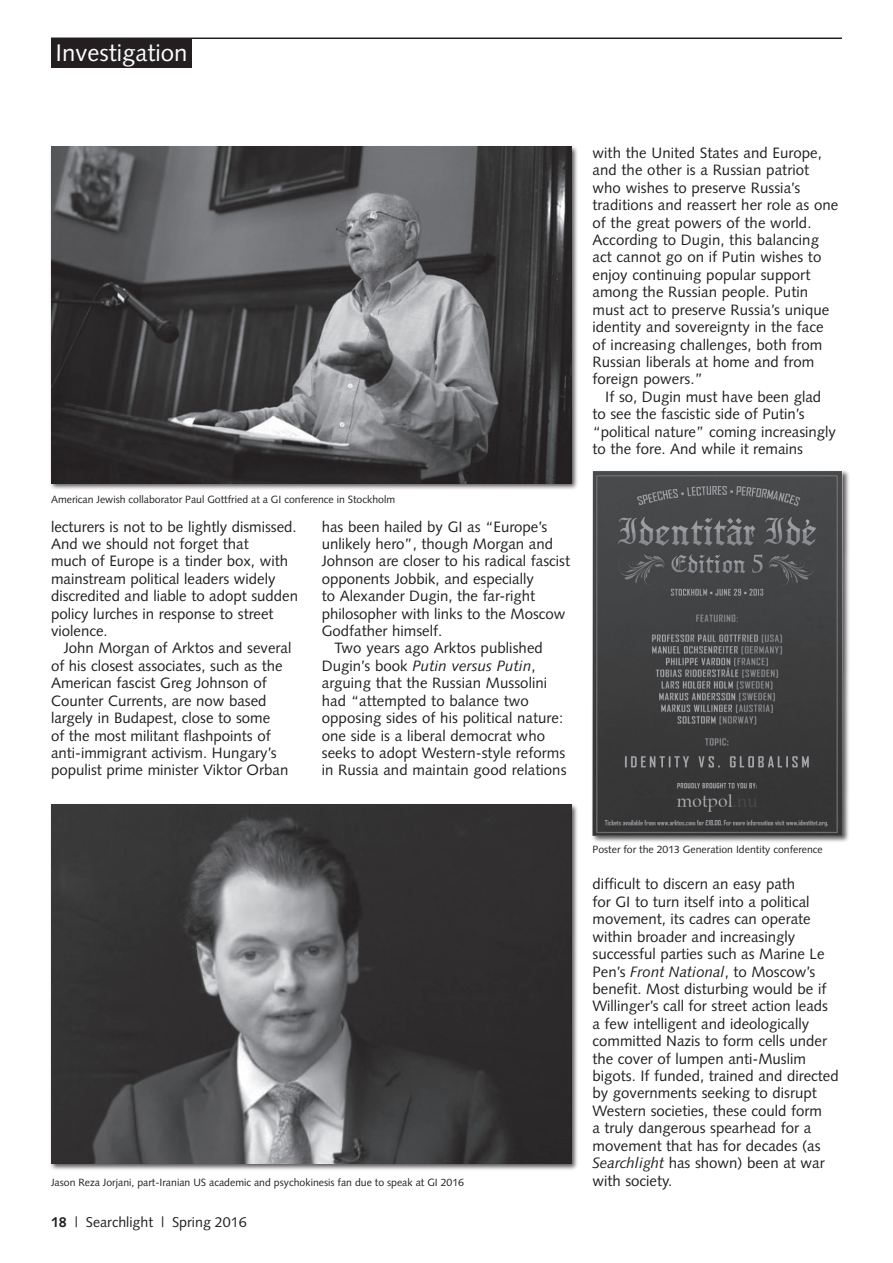
<style>
.page{position:relative;width:893px;height:1263px;background:#fff}
.page>*{position:absolute;margin:0;border:0;box-sizing:border-box;transform-origin:0 0}
.t1{font:24px "Syntax";color:#fff}
.t2{font:15px/17.4px "Syntax";color:#231f20}
.t3{font:14.25px "Syntax";color:#231f20}
.Captions{font:10.5px "Syntax";color:#231f20}
.s1{font-style:italic}
.s2{font-weight:700}
</style>
<div class="page">
<div style="left:591px;top:469px;width:259px;height:374px;background:#231f20;opacity:.75"></div>
<img style="left:592px;top:471px;width:250px;height:365px">
<div style="left:51px;top:38px;width:141px;height:30px;background:#231f20"></div>
<hr style="left:51px;top:38px;width:791px;height:1px;background:#231f20">
<div style="left:49px;top:145px;width:530px;height:346px;background:#231f20;opacity:.75"></div>
<img style="left:51px;top:147px;width:520px;height:336px">
<div style="left:49px;top:803px;width:530px;height:368px;background:#231f20;opacity:.75"></div>
<img style="left:51px;top:805px;width:520px;height:358px">
<p class="t1" style="left:56px;top:38px;width:134px">Investigation</p>
<p class="Captions" style="left:51px;top:493px;width:346px">American Jewish collaborator Paul Gottfried at a GI conference in Stockholm</p>
<p class="t2" style="left:51px;top:518px;width:249px">lecturers is not to be lightly dismissed.<br>And we should not forget that<br>much of Europe is a tinder box, with mainstream political leaders widely discredited and liable to adopt sudden policy lurches in response to street violence.</p>
<p class="t2" style="left:51px;top:640px;width:242px;text-indent:13px">John Morgan of Arktos and several of his closest associates, such as the American fascist Greg Johnson of Counter Currents, are now based largely in Budapest, close to some<br>of the most militant flashpoints of anti-immigrant activism. Hungary’s populist prime minister Viktor Orban</p>
<p class="t2" style="left:322px;top:518px;width:250px">has been hailed by GI as “Europe’s unlikely hero”, though Morgan and Johnson are closer to his radical fascist opponents Jobbik, and especially<br>to Alexander Dugin, the far-right philosopher with links to the Moscow Godfather himself.</p>
<p class="t2" style="left:322px;top:640px;width:246px;text-indent:13px">Two years ago Arktos published Dugin’s book <span class="s1">Putin versus Putin</span>, arguing that the Russian Mussolini had “attempted to balance two opposing sides of his political nature: one side is a liberal democrat who seeks to adopt Western-style reforms in Russia and maintain good relations</p>
<p class="t2" style="left:592px;top:144px;width:247px">with the United States and Europe, and the other is a Russian patriot who wishes to preserve Russia’s traditions and reassert her role as one of the great powers of the world.<br>According to Dugin, this balancing act cannot go on if Putin wishes to enjoy continuing popular support among the Russian people. Putin must act to preserve Russia’s unique identity and sovereignty in the face of increasing challenges, both from Russian liberals at home and from foreign powers.”</p>
<p class="t2" style="left:592px;top:388px;width:245px;text-indent:13px">If so, Dugin must have been glad to see the fascistic side of Putin’s “political nature” coming increasingly to the fore. And while it remains</p>
<p class="Captions" style="left:51px;top:1176px;width:415px">Jason Reza Jorjani, part-Iranian US academic and psychokinesis fan due to speak at GI 2016</p>
<p class="t3" style="left:51px;top:1214px;width:197px"><span class="s2">18</span> | Searchlight | Spring 2016</p>
<p class="Captions" style="left:592px;top:843px;width:232px">Poster for the 2013 Generation Identity conference</p>
<p class="t2" style="left:592px;top:876px;width:248px">difficult to discern an easy path<br>for GI to turn itself into a political movement, its cadres can operate within broader and increasingly successful parties such as Marine Le Pen’s <span class="s1">Front National</span>, to Moscow’s benefit. Most disturbing would be if Willinger’s call for street action leads a few intelligent and ideologically committed Nazis to form cells under the cover of lumpen anti-Muslim bigots. If funded, trained and directed by governments seeking to disrupt Western societies, these could form<br>a truly dangerous spearhead for a movement that has for decades (as <span class="s1">Searchlight</span> has shown) been at war with society.</p>
</div>
